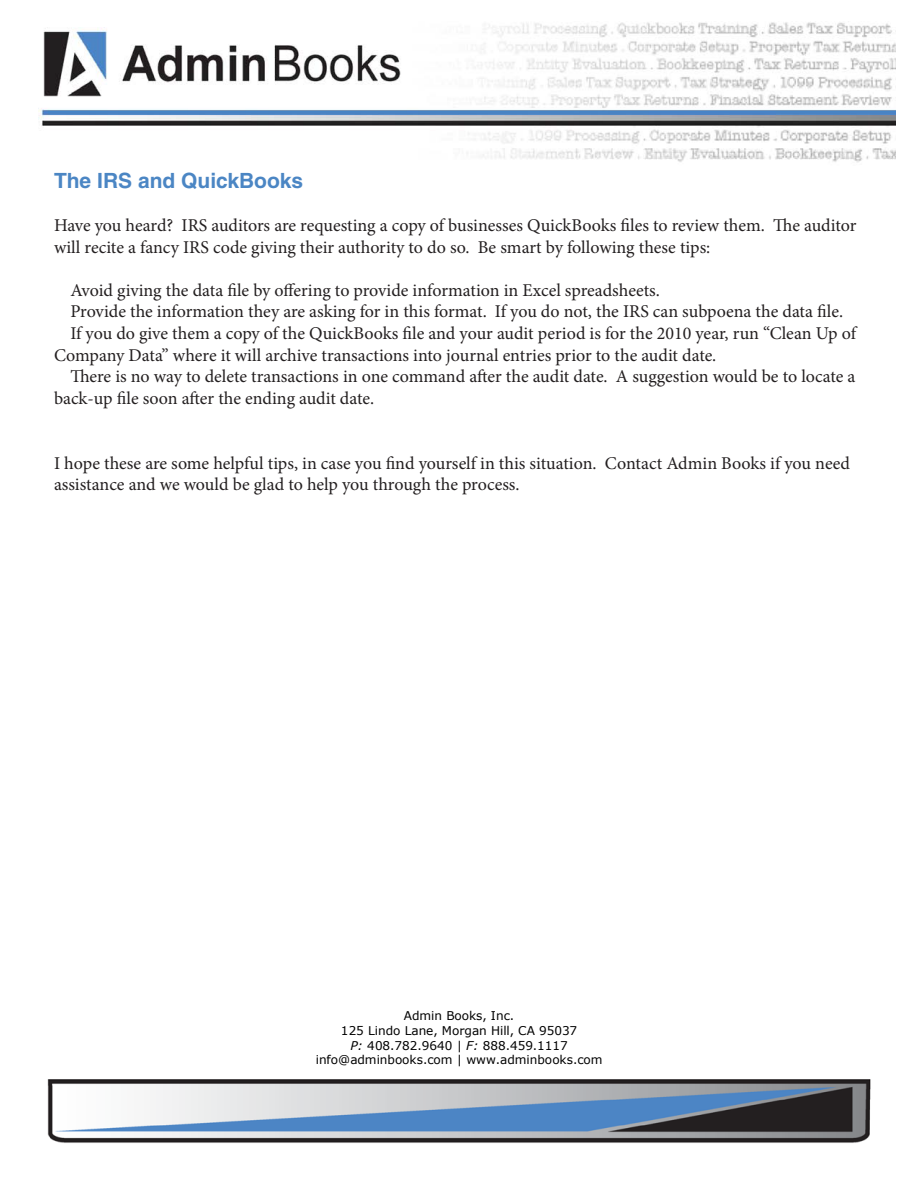
<style>
.page{position:relative;width:918px;height:1188px;background:#fff}
.page>*{position:absolute;margin:0;border:0;box-sizing:border-box;transform-origin:0 0}
.Blue_title{font:700 21px "Helvetica LT Std";color:#4b86c4}
.t1{font:18px/21.6px "Minion Pro";color:#231f20}
.t2{font:12px/14.5px "Verdana";letter-spacing:-.005em;color:#000;text-align:center}
.s1{font-style:italic}
</style>
<div class="page">
<img style="left:38px;top:22px;width:857px;height:141px">
<img style="left:47px;top:1079px;width:824px;height:64px">
<p class="Blue_title" style="left:54px;top:168px;width:251px">The IRS and QuickBooks</p>
<p class="t1" style="left:54px;top:215px;width:804px">Have you heard? IRS auditors are requesting a copy of businesses QuickBooks files to review them. The auditor will recite a fancy IRS code giving their authority to do so. Be smart by following these tips:</p>
<p class="t1" style="left:70px;top:279px;width:591px">Avoid giving the data file by offering to provide information in Excel spreadsheets.</p>
<p class="t1" style="left:70px;top:301px;width:774px">Provide the information they are asking for in this format. If you do not, the IRS can subpoena the data file.</p>
<p class="t1" style="left:54px;top:323px;width:804px;text-indent:16px">If you do give them a copy of the QuickBooks file and your audit period is for the 2010 year, run “Clean Up of<br>Company Data” where it will archive transactions into journal entries prior to the audit date.</p>
<p class="t1" style="left:54px;top:366px;width:803px;text-indent:16px">There is no way to delete transactions in one command after the audit date. A suggestion would be to locate a back-up file soon after the ending audit date.</p>
<p class="t1" style="left:54px;top:452px;width:798px">I hope these are some helpful tips, in case you find yourself in this situation. Contact Admin Books if you need assistance and we would be glad to help you through the process.</p>
<p class="t2" style="left:316px;top:1008px;width:288px">Admin Books, Inc.<br>125 Lindo Lane, Morgan Hill, CA 95037<br><span class="s1">P:</span> 408.782.9640 | <span class="s1">F:</span> 888.459.1117 info@adminbooks.com | www.adminbooks.com</p>
</div>
